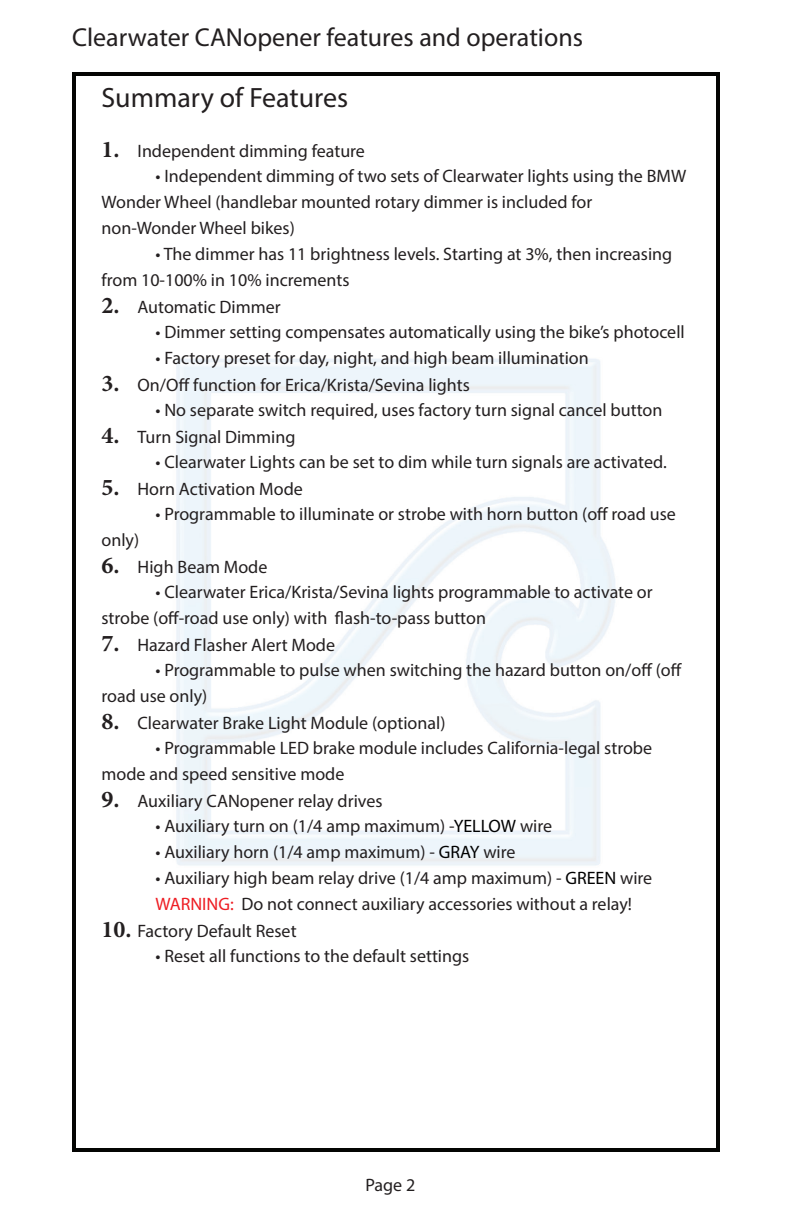
<style>
.page{position:relative;width:792px;height:1224px;background:#fff}
.page>*{position:absolute;margin:0;border:0;box-sizing:border-box;transform-origin:0 0}
.t1{font:28px "Myriad Pro";color:#231f20}
.t2{font:26px "Myriad Pro";color:#231f20}
.t3{font:18px/26px "Myriad Pro";color:#231f20}
.s1{font-family:"Minion Pro";font-weight:700;font-size:24px}
.s2{color:#000}
.s3{color:#ee1d23}
</style>
<div class="page">
<img style="left:72px;top:72px;width:648px;height:1080px">
<h2 class="t2" style="left:72px;top:21px;width:513px">Clearwater CANopener features and operations</h2>
<h2 class="t2" style="left:72px;top:30px;width:406px">Step 1: Parts List and Bike Preparation</h2>
<h1 class="t1" style="left:102px;top:80px;width:248px">Summary of Features</h1>
<p class="t3" style="left:102px;top:137px;width:265px"><span class="s1">1.</span> Independent dimming feature</p>
<p class="t3" style="left:102px;top:163px;width:586px;text-indent:54px">• Independent dimming of two sets of Clearwater lights using the BMW<br>Wonder Wheel (handlebar mounted rotary dimmer is included for non-Wonder Wheel bikes)</p>
<p class="t3" style="left:102px;top:241px;width:572px;text-indent:54px">• The dimmer has 11 brightness levels. Starting at 3%, then increasing from 10-100% in 10% increments</p>
<p class="t3" style="left:102px;top:293px;width:181px"><span class="s1">2.</span> Automatic Dimmer</p>
<p class="t3" style="left:156px;top:319px;width:531px">• Dimmer setting compensates automatically using the bike’s photocell</p>
<p class="t3" style="left:156px;top:345px;width:435px">• Factory preset for day, night, and high beam illumination</p>
<p class="t3" style="left:102px;top:371px;width:370px"><span class="s1">3.</span> On/Off function for Erica/Krista/Sevina lights</p>
<p class="t3" style="left:156px;top:397px;width:508px">• No separate switch required, uses factory turn signal cancel button</p>
<p class="t3" style="left:102px;top:423px;width:196px"><span class="s1">4.</span> Turn Signal Dimming</p>
<p class="t3" style="left:156px;top:449px;width:513px">• Clearwater Lights can be set to dim while turn signals are activated.</p>
<p class="t3" style="left:102px;top:475px;width:203px"><span class="s1">5.</span> Horn Activation Mode</p>
<p class="t3" style="left:156px;top:501px;width:522px">• Programmable to illuminate or strobe with horn button (off road use</p>
<p class="t3" style="left:102px;top:527px;width:39px">only)</p>
<p class="t3" style="left:102px;top:553px;width:167px"><span class="s1">6.</span> High Beam Mode</p>
<p class="t3" style="left:102px;top:579px;width:553px;text-indent:54px">• Clearwater Erica/Krista/Sevina lights programmable to activate or strobe (off-road use only) with flash-to-pass button</p>
<p class="t3" style="left:102px;top:631px;width:235px"><span class="s1">7.</span> Hazard Flasher Alert Mode</p>
<p class="t3" style="left:102px;top:657px;width:582px;text-indent:54px">• Programmable to pulse when switching the hazard button on/off (off road use only)</p>
<p class="t3" style="left:102px;top:709px;width:345px"><span class="s1">8.</span> Clearwater Brake Light Module (optional)</p>
<p class="t3" style="left:102px;top:735px;width:552px;text-indent:54px">• Programmable LED brake module includes California-legal strobe mode and speed sensitive mode</p>
<p class="t3" style="left:102px;top:787px;width:282px"><span class="s1">9.</span> Auxiliary CANopener relay drives</p>
<p class="t3" style="left:156px;top:813px;width:398px">• Auxiliary turn on (1/4 amp maximum) -<span class="s2">YELLOW</span> wire</p>
<p class="t3" style="left:156px;top:839px;width:362px">• Auxiliary horn (1/4 amp maximum) - <span class="s2">GRAY</span> wire</p>
<p class="t3" style="left:156px;top:865px;width:498px">• Auxiliary high beam relay drive (1/4 amp maximum) - <span class="s2">GREEN</span> wire<br><span class="s3">WARNING:</span> Do not connect auxiliary accessories without a relay!</p>
<p class="t3" style="left:102px;top:917px;width:197px"><span class="s1">10.</span> Factory Default Reset</p>
<p class="t3" style="left:156px;top:943px;width:315px">• Reset all functions to the default settings</p>
<p class="t3" style="left:365px;top:1172px;width:51px">Page 2</p>
</div>
